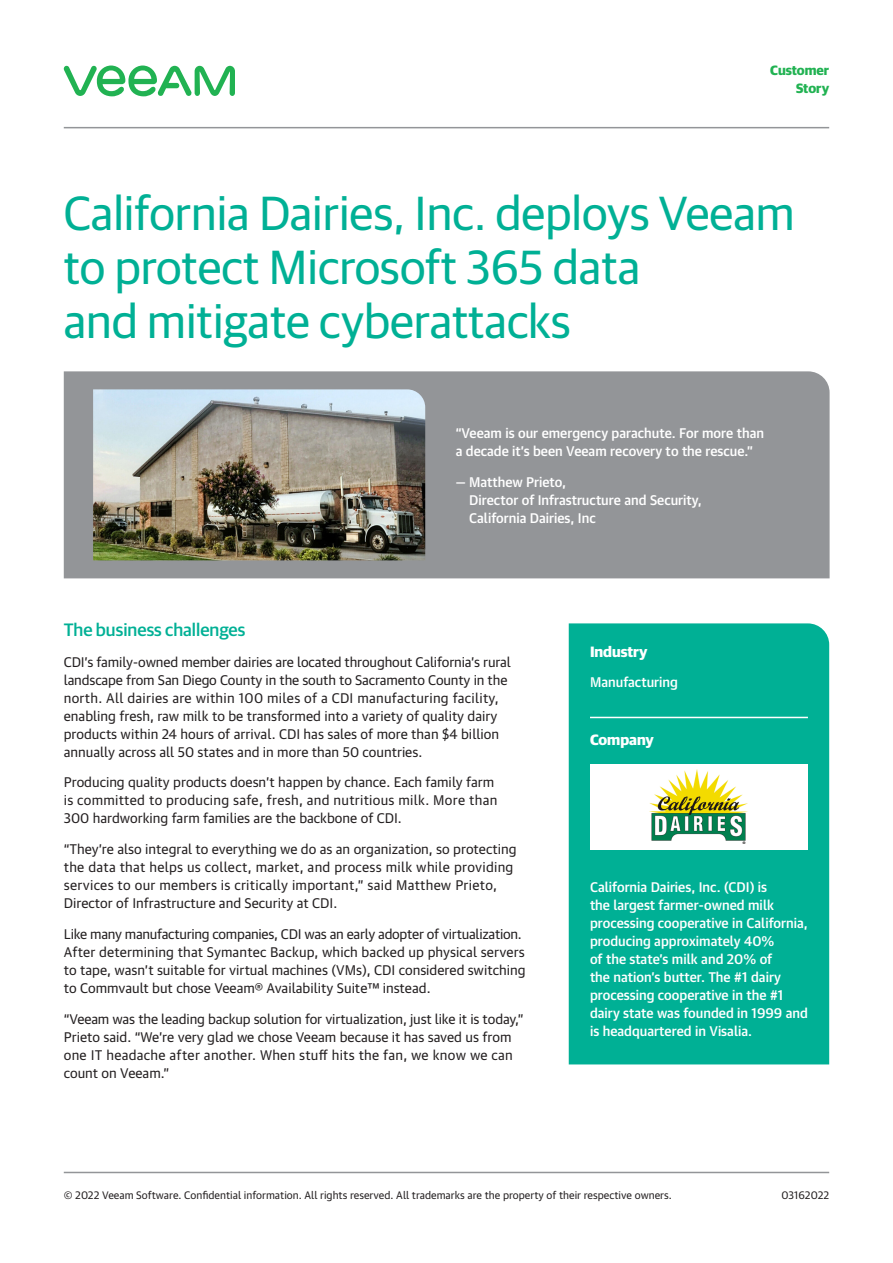
<style>
.page{position:relative;width:893px;height:1263px;background:#fff}
.page>*{position:absolute;margin:0;border:0;box-sizing:border-box;transform-origin:0 0}
.t1{font:48px/54px "Guardian Sans Cy";color:#00b095}
.Subtitle_3_level{font:500 18px "Guardian Sans Cy";color:#00b095}
.Intro_green_White_he{font:700 15px "Guardian Sans Cy";color:#fff}
.Basic_body_text{font:13.5px/18px "Guardian Text Sans Cy";color:#231f20}
.White_basic_body_tex{font:500 13.5px/18px "Guardian Text Sans Cy";color:#fff}
.Basic_body_text-2{font:13.5px/18px "Guardian Text Sans Cy";letter-spacing:.02em;color:#231f20}
.t2{font:700 13.5px/18px "Guardian Sans Cy";color:#21b252;text-align:right}
.t3{font:10.5px "Guardian Text Sans Cy";color:#231f20}
</style>
<div class="page">
<hr style="left:64px;top:127px;width:765px;height:1px;background:#939598">
<hr style="left:64px;top:1172px;width:765px;height:1px;background:#939598">
<svg style="left:63px;top:65px;width:172px;height:31px"></svg>
<div style="left:569px;top:623px;width:260px;height:441px;background:#00b095"></div>
<hr style="left:590px;top:717px;width:218px;height:1px;background:#fff">
<div style="left:590px;top:764px;width:218px;height:85px;background:#fff"></div>
<img style="left:650px;top:769px;width:97px;height:75px">
<div style="left:64px;top:371px;width:766px;height:207px;background:#939598"></div>
<img style="left:93px;top:389px;width:332px;height:171px">
<p class="t2" style="left:770px;top:60px;width:60px">Customer<br>Story</p>
<p class="t1" style="left:64px;top:183px;width:732px">California Dairies, Inc. deploys Veeam to protect Microsoft 365 data<br>and mitigate cyberattacks</p>
<p class="White_basic_body_tex" style="left:456px;top:423px;width:310px">“Veeam is our emergency parachute. For more than a decade it’s been Veeam recovery to the rescue.”</p>
<p class="White_basic_body_tex" style="left:469px;top:471px;width:234px;text-indent:-14px">— Matthew Prieto,<br>Director of Infrastructure and Security,<br>California Dairies, Inc</p>
<p class="Subtitle_3_level" style="left:64px;top:617px;width:183px">The business challenges</p>
<p class="Basic_body_text" style="left:64px;top:651px;width:449px">CDI’s family-owned member dairies are located throughout California’s rural landscape from San Diego County in the south to Sacramento County in the north. All dairies are within 100 miles of a CDI manufacturing facility, enabling fresh, raw milk to be transformed into a variety of quality dairy products within 24 hours of arrival. CDI has sales of more than $4 billion annually across all 50 states and in more than 50 countries.</p>
<p class="Basic_body_text" style="left:64px;top:772px;width:435px">Producing quality products doesn’t happen by chance. Each family farm is committed to producing safe, fresh, and nutritious milk. More than<br>300 hardworking farm families are the backbone of CDI.</p>
<p class="Basic_body_text-2" style="left:64px;top:839px;width:454px">“They’re also integral to everything we do as an organization, so protecting the data that helps us collect, market, and process milk while providing services to our members is critically important,” said Matthew Prieto, Director of Infrastructure and Security at CDI.</p>
<p class="Basic_body_text" style="left:64px;top:924px;width:463px">Like many manufacturing companies, CDI was an early adopter of virtualization.<br>After determining that Symantec Backup, which backed up physical servers to tape, wasn’t suitable for virtual machines (VMs), CDI considered switching to Commvault but chose Veeam® Availability Suite™ instead.</p>
<p class="Basic_body_text" style="left:64px;top:1008px;width:461px">“Veeam was the leading backup solution for virtualization, just like it is today,” Prieto said. “We’re very glad we chose Veeam because it has saved us from one IT headache after another. When stuff hits the fan, we know we can count on Veeam.”</p>
<p class="Intro_green_White_he" style="left:590px;top:640px;width:59px">Industry</p>
<p class="White_basic_body_tex" style="left:590px;top:672px;width:90px">Manufacturing</p>
<p class="Intro_green_White_he" style="left:590px;top:728px;width:65px">Company</p>
<p class="White_basic_body_tex" style="left:590px;top:876px;width:219px">California Dairies, Inc. (CDI) is<br>the largest farmer-owned milk processing cooperative in California, producing approximately 40%<br>of the state’s milk and 20% of<br>the nation’s butter. The #1 dairy processing cooperative in the #1 dairy state was founded in 1999 and is headquartered in Visalia.</p>
<p class="t3" style="left:64px;top:1186px;width:610px">© 2022 Veeam Software. Confidential information. All rights reserved. All trademarks are the property of their respective owners.</p>
<p class="t3" style="left:782px;top:1186px;width:49px">03162022</p>
</div>
